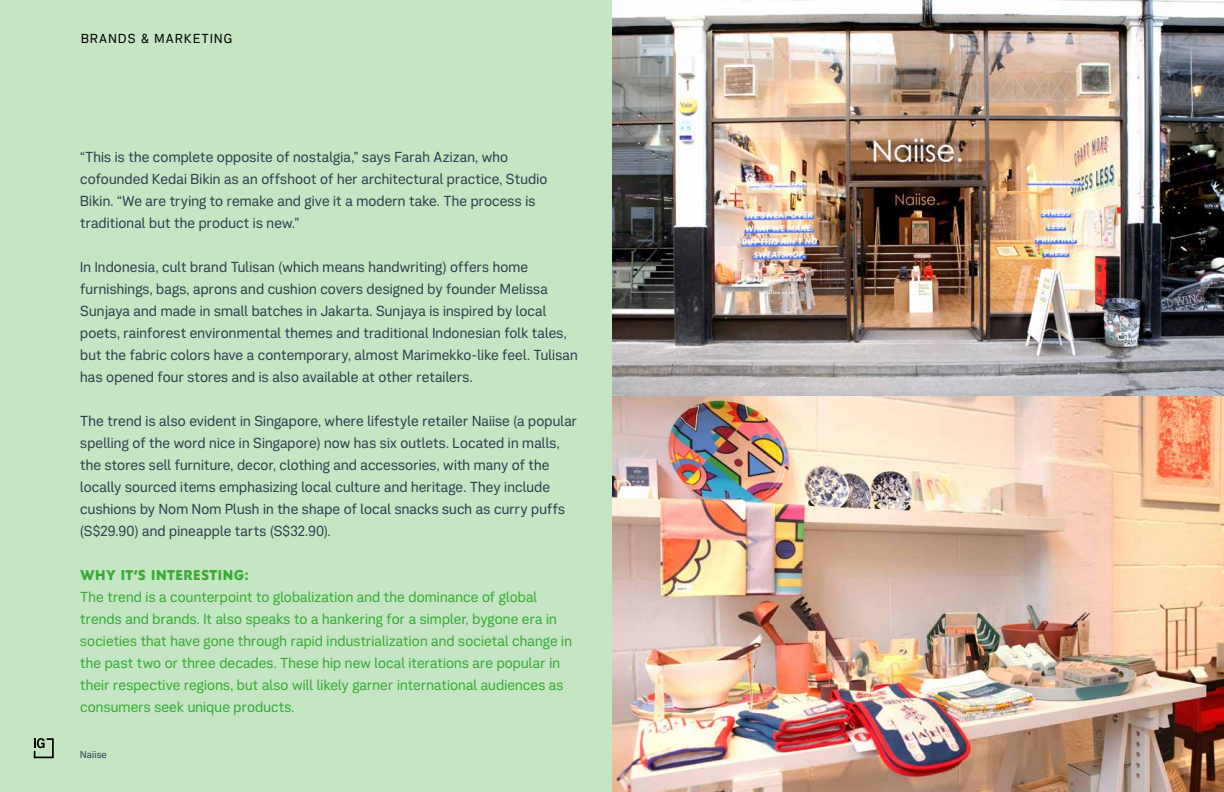
<style>
.page{position:relative;width:1224px;height:792px;background:#fff}
.page>*{position:absolute;margin:0;border:0;box-sizing:border-box;transform-origin:0 0}
.t1{font:14.5px/22px "Thompson Modern";letter-spacing:.01em;color:#31414f}
.t2{font:14.5px/22px "Thompson Modern";letter-spacing:.01em;color:#3aaa35}
.t3{font:800 14.5px "Ysans Std";color:#3aaa35}
.t4{font:13px "Thompson Modern";letter-spacing:.1em;color:#000}
.t5{font:10px "Thompson Modern";letter-spacing:.025em;color:#31414f}
</style>
<div class="page">
<div style="left:0;top:0;width:612px;height:792px;background:#c4e6c3"></div>
<img style="left:612px;top:0;width:612px;height:792px">
<svg style="left:34px;top:738px;width:20px;height:20px"></svg>
<p class="t4" style="left:81px;top:31px;width:153px">BRANDS &amp; MARKETING</p>
<p class="t1" style="left:80px;top:146px;width:469px">“This is the complete opposite of nostalgia,” says Farah Azizan, who cofounded Kedai Bikin as an offshoot of her architectural practice, Studio Bikin. “We are trying to remake and give it a modern take. The process is traditional but the product is new.”</p>
<p class="t1" style="left:80px;top:256px;width:499px">In Indonesia, cult brand Tulisan (which means handwriting) offers home furnishings, bags, aprons and cushion covers designed by founder Melissa Sunjaya and made in small batches in Jakarta. Sunjaya is inspired by local poets, rainforest environmental themes and traditional Indonesian folk tales, but the fabric colors have a contemporary, almost Marimekko-like feel. Tulisan has opened four stores and is also available at other retailers.</p>
<p class="t1" style="left:80px;top:410px;width:499px">The trend is also evident in Singapore, where lifestyle retailer Naiise (a popular spelling of the word nice in Singapore) now has six outlets. Located in malls, the stores sell furniture, decor, clothing and accessories, with many of the locally sourced items emphasizing local culture and heritage. They include cushions by Nom Nom Plush in the shape of local snacks such as curry puffs (S$29.90) and pineapple tarts (S$32.90).</p>
<p class="t3" style="left:80px;top:567px;width:170px">WHY IT’S INTERESTING:</p>
<p class="t2" style="left:80px;top:586px;width:493px">The trend is a counterpoint to globalization and the dominance of global trends and brands. It also speaks to a hankering for a simpler, bygone era in societies that have gone through rapid industrialization and societal change in the past two or three decades. These hip new local iterations are popular in their respective regions, but also will likely garner international audiences as consumers seek unique products.</p>
<p class="t5" style="left:80px;top:749px;width:28px">Naiise</p>
</div>
